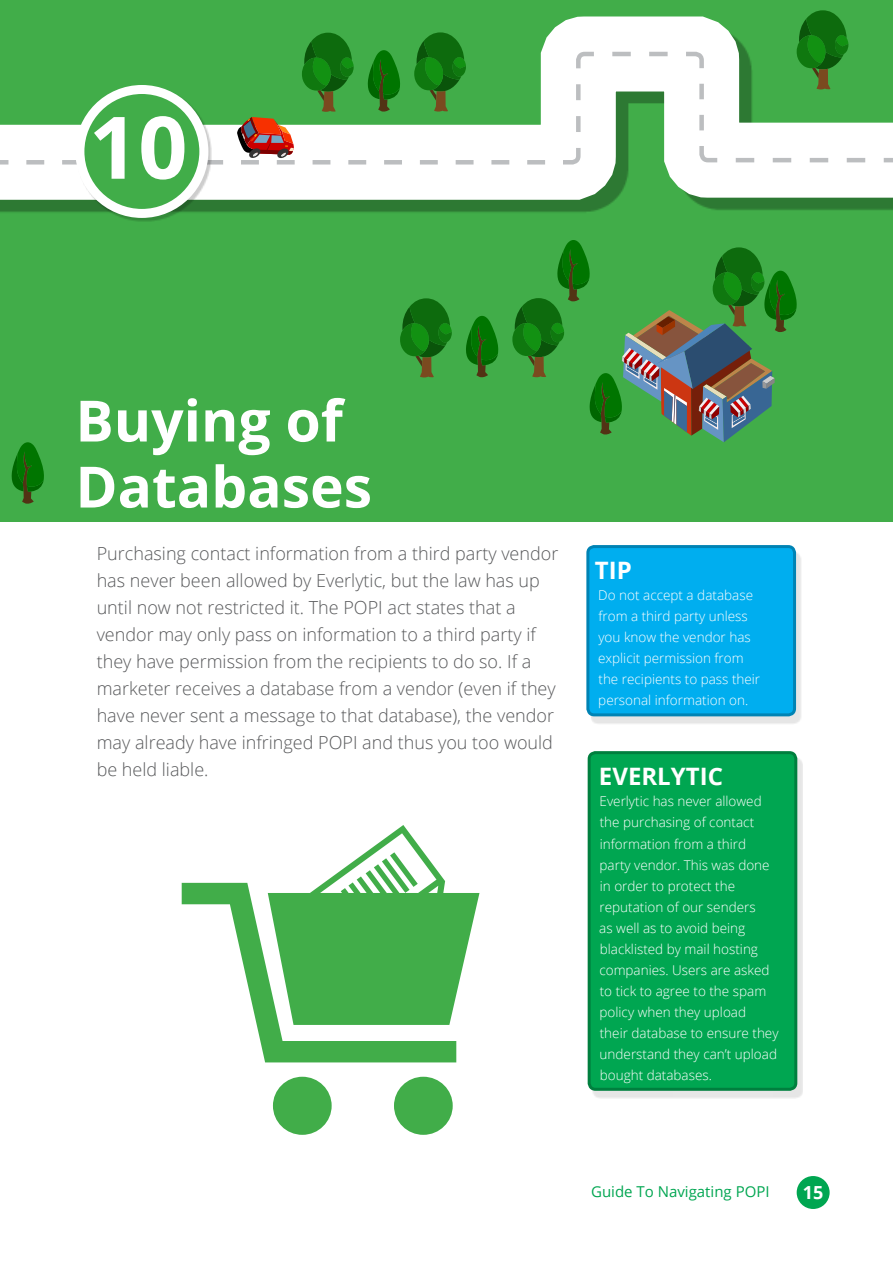
<style>
.page{position:relative;width:893px;height:1263px;background:#fff}
.page>*{position:absolute;margin:0;border:0;box-sizing:border-box;transform-origin:0 0}
.t1{font:700 86.4px "Open Sans";color:#fff}
.t2{font:700 57px/66px "Open Sans";color:#fff}
.t3{font:700 24px "Open Sans";color:#fff}
.t4{font:300 18px/27px "Open Sans";color:#58595b}
.t5{font:700 18px "Open Sans";color:#fff}
.t6{font:15px "Open Sans";color:#00a651}
.t7{font:300 13.5px/21px "Open Sans";color:#fff}
</style>
<div class="page">
<div style="left:797px;top:1176px;width:33px;height:33px;background:#00a651;border-radius:50%"></div>
<svg style="left:0;top:0;width:893px;height:522px;background:#4eb255"></svg>
<svg style="left:0;top:50px;width:893px;height:414px"></svg>
<div style="left:78px;top:88px;width:134px;height:133px;background:#000;opacity:.2"></div>
<div style="left:80px;top:89px;width:124px;height:124px;background:#41ad49;border-radius:50%"></div>
<div style="left:75px;top:85px;width:133px;height:133px;border:9px solid #fff;border-radius:50%"></div>
<svg style="left:465px;top:316px;width:33px;height:62px;background:#20811d"></svg>
<svg style="left:400px;top:298px;width:52px;height:80px;background:#278625"></svg>
<svg style="left:11px;top:442px;width:33px;height:62px;background:#20811d"></svg>
<svg style="left:512px;top:240px;width:285px;height:202px;background:#459348"></svg>
<svg style="left:797px;top:10px;width:51px;height:80px;background:#268524"></svg>
<svg style="left:182px;top:825px;width:297px;height:310px"></svg>
<div style="left:591px;top:552px;width:210px;height:172px;background:#000;opacity:.1"></div>
<div style="left:588px;top:547px;width:206px;height:168px;background:#00aeef;border-radius:6px"></div>
<div style="left:586px;top:545px;width:210px;height:171px;border:3px solid #0083b4;border-radius:6px"></div>
<div style="left:592px;top:758px;width:210px;height:341px;background:#000;opacity:.1"></div>
<div style="left:589px;top:753px;width:207px;height:336px;background:#00a651;border-radius:6px"></div>
<div style="left:588px;top:751px;width:209px;height:340px;border:3px solid #007f3e;border-radius:6px"></div>
<svg style="left:0;top:32px;width:554px;height:133px"></svg>
<h1 class="t1" style="left:89px;top:86px;width:100px">10</h1>
<h2 class="t2" style="left:75px;top:386px;width:298px">Buying of<br>Databases</h2>
<p class="t4" style="left:97px;top:540px;width:463px">Purchasing contact information from a third party vendor has never been allowed by Everlytic, but the law has up until now not restricted it. The POPI act states that a vendor may only pass on information to a third party if they have permission from the recipients to do so. If a marketer receives a database from a vendor (even if they have never sent a message to that database), the vendor may already have infringed POPI and thus you too would be held liable.</p>
<h3 class="t3" style="left:595px;top:554px;width:38px">TIP</h3>
<p class="t7" style="left:598px;top:585px;width:164px">Do not accept a database from a third party unless you know the vendor has explicit permission from the recipients to pass their personal information on.</p>
<h3 class="t3" style="left:599px;top:760px;width:125px">EVERLYTIC</h3>
<p class="t7" style="left:599px;top:791px;width:181px">Everlytic has never allowed the purchasing of contact information from a third party vendor. This was done in order to protect the reputation of our senders<br>as well as to avoid being blacklisted by mail hosting companies. Users are asked to tick to agree to the spam policy when they upload<br>their database to ensure they understand they can’t upload bought databases.</p>
<p class="t6" style="left:591px;top:1182px;width:180px">Guide To Navigating POPI</p>
<h3 class="t5" style="left:803px;top:1179px;width:22px">15</h3>
</div>
